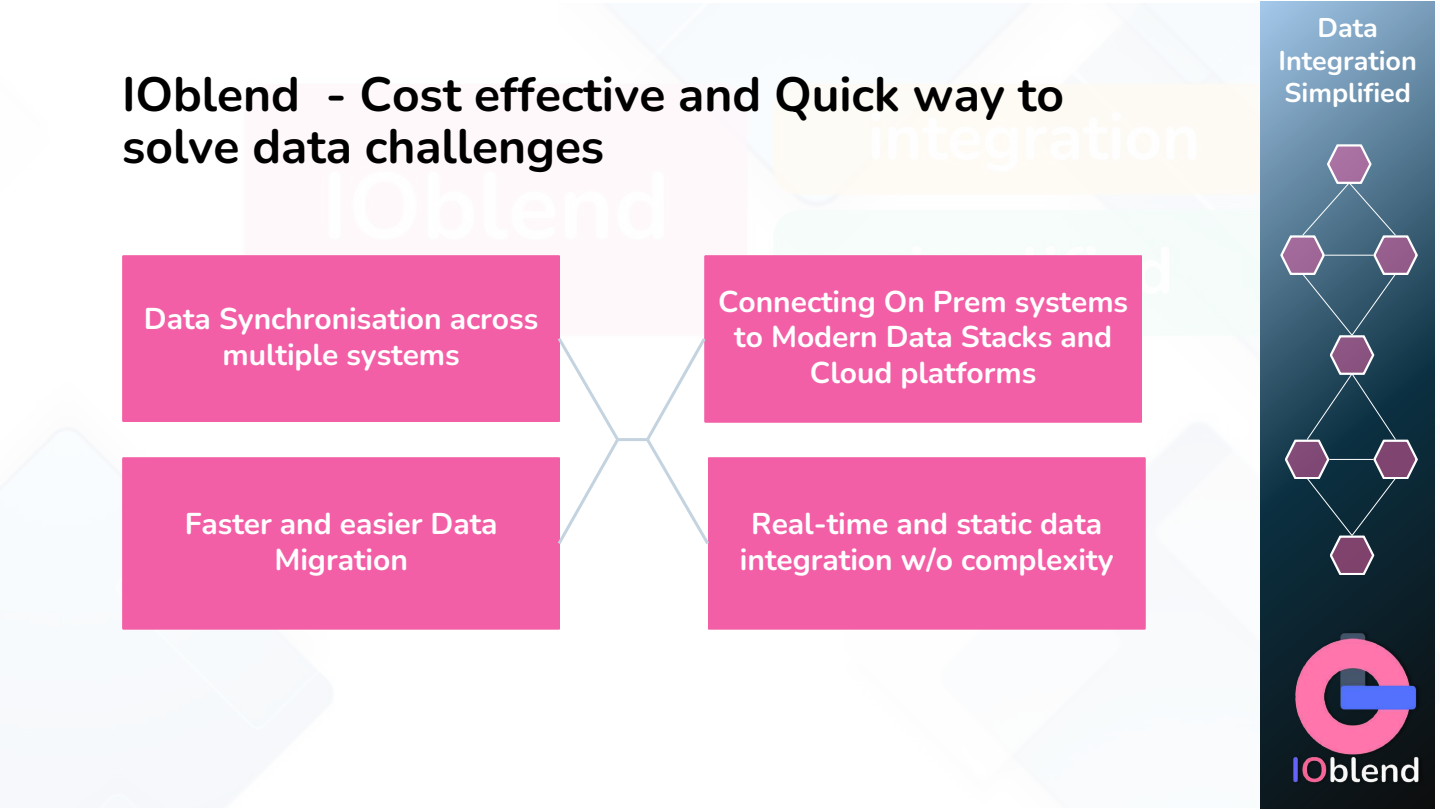
<style>
.page{position:relative;width:1440px;height:810px;background:#fff}
.page>*{position:absolute;margin:0;border:0;box-sizing:border-box;transform-origin:0 0}
.t1{font:700 48px/51.8px "Nunito";color:#000}
.t2{font:700 30px/35.2px "Nunito";color:#fff;text-align:center}
.t3{font:700 27px/32.2px "Nunito";color:#fff;text-align:center}
</style>
<div class="page">
<img style="left:40px;top:3px;width:1221px;height:805px">
<svg style="left:1261px;top:2px;width:174px;height:806px;background:#4c6d83"></svg>
<img style="left:1268px;top:630px;width:167px;height:179px">
<svg style="left:1280px;top:144px;width:138px;height:431px;background:#40556b"></svg>
<hr style="left:1325px;top:255px;width:48px;height:1px;background:#fff">
<hr style="left:1330px;top:459px;width:43px;height:1px;background:#fff">
<div style="left:122px;top:255px;width:438px;height:167px;background:#f35fa6"></div>
<div style="left:704px;top:255px;width:438px;height:168px;background:#f35fa6"></div>
<div style="left:122px;top:457px;width:438px;height:173px;background:#f35fa6"></div>
<div style="left:708px;top:457px;width:438px;height:173px;background:#f35fa6"></div>
<svg style="left:643px;top:335px;width:69px;height:213px"></svg>
<svg style="left:555px;top:334px;width:67px;height:214px"></svg>
<hr style="left:618px;top:438px;width:30px;height:3px;background:#c3d3e0">
<h1 class="t1" style="left:122px;top:69px;width:943px">IOblend - Cost effective and Quick way to solve data challenges</h1>
<p class="t2" style="left:144px;top:302px;width:396px">Data Synchronisation across multiple systems</p>
<p class="t2" style="left:718px;top:285px;width:411px">Connecting On Prem systems to Modern Data Stacks and<br>Cloud platforms</p>
<p class="t2" style="left:185px;top:507px;width:314px">Faster and easier Data<br>Migration</p>
<p class="t2" style="left:740px;top:507px;width:375px">Real-time and static data integration w/o complexity</p>
<p class="t3" style="left:1279px;top:12px;width:140px">Data<br>Integration<br>Simplified</p>
</div>
